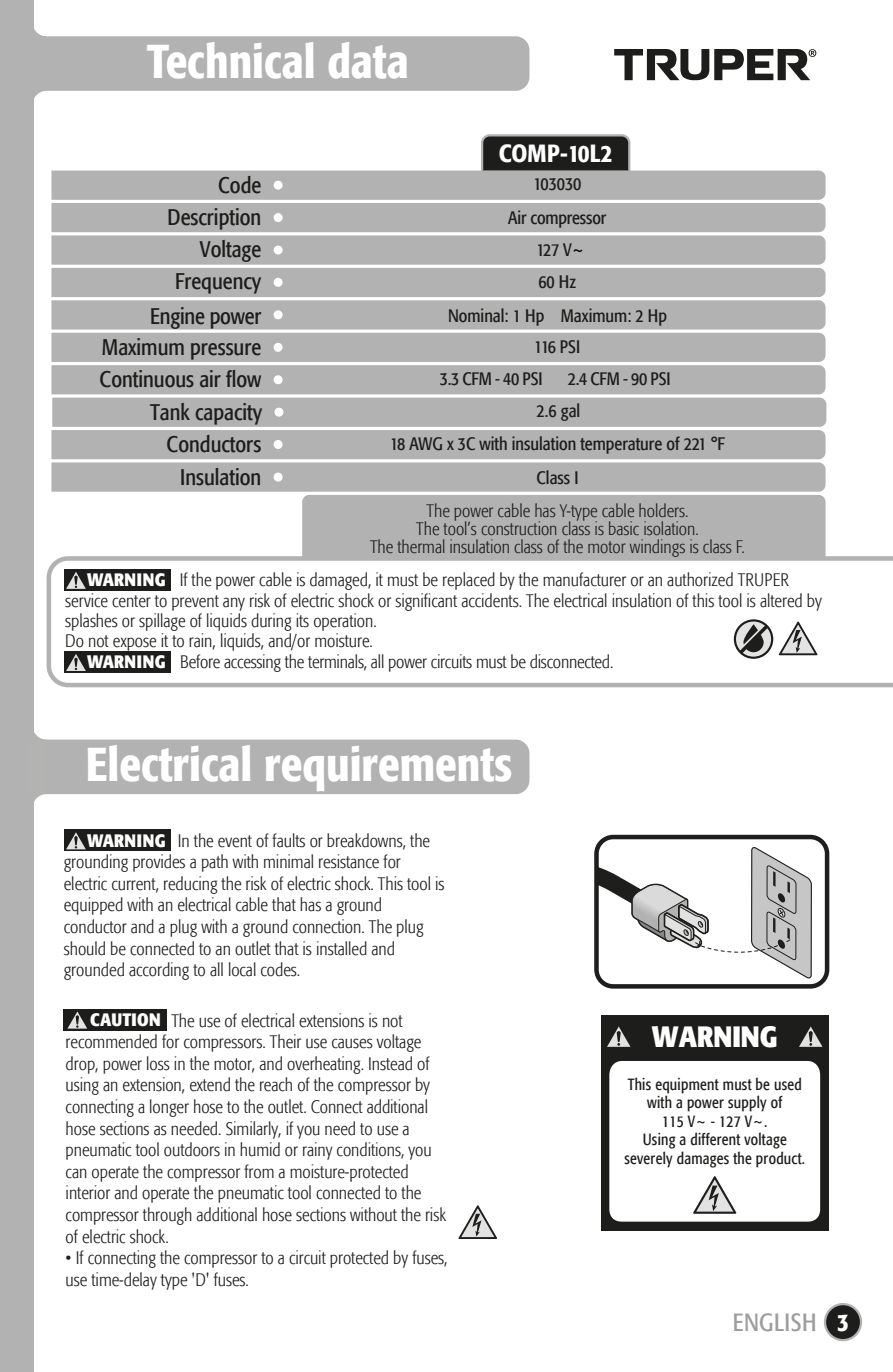
<style>
.page{position:relative;width:893px;height:1372px;background:#fff}
.page>*{position:absolute;margin:0;border:0;box-sizing:border-box;transform-origin:0 0}
.t1{font:500 condensed 47.25px "Formata";color:#fff}
.t2{font:700 condensed 29.25px "Formata";color:#fff}
.t3{font:500 condensed 24.75px "Formata";color:#fff}
.t4{font:condensed 24.75px "Formata";letter-spacing:.02em;color:#9d9d9c}
.t5{font:condensed 22.5px/31.9px "Formata";color:#1d1d1b;text-align:right}
.t6{font:300 condensed 18px/21.6px "Formata";color:#1e1e1c}
.t7{font:300 condensed 18px/18px "Formata";color:#1d1d1b;text-align:center}
.t8{font:condensed 18px "Formata";color:#1d1d1b}
.t9{font:700 condensed 18px "Formata";letter-spacing:.02em;color:#fff}
.t10{font:condensed 16.2px/18.4px "Formata";letter-spacing:.02em;color:#1e1e1c;text-align:center;scale:.95 1}
.s1{color:#010101}
.s2{font-weight:500;color:#fff}
</style>
<div class="page">
<div style="left:0;top:0;width:33px;height:1371px;background:#b3b2b2"></div>
<div style="left:33px;top:36px;width:496px;height:55px;background:#b3b2b2;border-radius:14px"></div>
<svg style="left:33px;top:22px;width:14px;height:83px"></svg>
<svg style="left:614px;top:49px;width:202px;height:31px"></svg>
<svg style="left:46px;top:556px;width:847px;height:132px"></svg>
<svg style="left:51px;top:134px;width:775px;height:424px"></svg>
<div style="left:274px;top:472px;width:9px;height:9px;background:#fff;border-radius:50%"></div>
<svg style="left:779px;top:621px;width:39px;height:34px"></svg>
<svg style="left:734px;top:619px;width:39px;height:39px"></svg>
<svg style="left:736px;top:621px;width:35px;height:35px"></svg>
<svg style="left:739px;top:624px;width:29px;height:29px"></svg>
<div style="left:33px;top:739px;width:496px;height:55px;background:#b3b2b2;border-radius:14px"></div>
<svg style="left:33px;top:725px;width:14px;height:83px"></svg>
<svg style="left:458px;top:1205px;width:39px;height:33px"></svg>
<div style="left:594px;top:834px;width:235px;height:154px;border:4px solid #1e1e1c;border-radius:17px"></div>
<svg style="left:596px;top:837px;width:216px;height:141px"></svg>
<div style="left:825px;top:1303px;width:36px;height:36px;background:#1d1d1b;border-radius:50%"></div>
<div style="left:824px;top:1302px;width:38px;height:39px;border:2px solid #b3b2b2;border-radius:50%"></div>
<div style="left:601px;top:1015px;width:227px;height:215px;background:#1d1d1b"></div>
<div style="left:609px;top:1060px;width:211px;height:161px;background:#fff;border-radius:13px"></div>
<svg style="left:693px;top:1176px;width:44px;height:37px"></svg>
<svg style="left:607px;top:1026px;width:24px;height:21px"></svg>
<svg style="left:799px;top:1026px;width:24px;height:21px"></svg>
<div style="left:64px;top:829px;width:107px;height:22px;background:#1d1d1b"></div>
<svg style="left:66px;top:832px;width:20px;height:18px"></svg>
<div style="left:64px;top:569px;width:107px;height:21px;background:#1d1d1b"></div>
<svg style="left:66px;top:572px;width:20px;height:17px"></svg>
<div style="left:64px;top:651px;width:107px;height:21px;background:#1d1d1b"></div>
<svg style="left:66px;top:654px;width:20px;height:17px"></svg>
<div style="left:64px;top:1009px;width:103px;height:21px;background:#1d1d1b"></div>
<svg style="left:67px;top:1011px;width:20px;height:18px"></svg>
<h1 class="t1" style="left:147px;top:32px;width:263px">Technical data</h1>
<p class="t5" style="left:168px;top:169px;width:95px">Code<br>Description<br>Voltage<br>Frequency</p>
<h3 class="t3" style="left:499px;top:138px;width:115px">COMP-10L2</h3>
<p class="t8" style="left:534px;top:173px;width:49px">103030</p>
<p class="t8" style="left:508px;top:207px;width:100px">Air compressor</p>
<p class="t8" style="left:536px;top:239px;width:50px">127 V<span class="s1">~</span></p>
<p class="t8" style="left:538px;top:271px;width:39px">60 Hz</p>
<p class="t5" style="left:150px;top:300px;width:113px">Engine power</p>
<p class="t8" style="left:448px;top:305px;width:221px">Nominal: 1 Hp Maximum: 2 Hp</p>
<p class="t5" style="left:102px;top:331px;width:161px">Maximum pressure</p>
<p class="t8" style="left:534px;top:336px;width:48px">116 PSI</p>
<p class="t5" style="left:100px;top:363px;width:164px">Continuous air flow<br>Tank capacity</p>
<p class="t8" style="left:440px;top:368px;width:104px">3.3 CFM - 40 PSI</p>
<p class="t8" style="left:568px;top:368px;width:104px">2.4 CFM - 90 PSI</p>
<p class="t8" style="left:536px;top:400px;width:45px">2.6 gal</p>
<p class="t5" style="left:167px;top:428px;width:96px">Conductors</p>
<p class="t8" style="left:390px;top:432px;width:336px">18 AWG x 3C with insulation temperature of 221 °F</p>
<p class="t5" style="left:180px;top:461px;width:83px">Insulation</p>
<p class="t8" style="left:536px;top:467px;width:43px">Class I</p>
<p class="t7" style="left:370px;top:501px;width:376px">The power cable has Y-type cable holders.<br>The tool’s construction class is basic isolation.<br>The thermal insulation class of the motor windings is class F.</p>
<p class="t7" style="left:180px;top:571px;width:611px">If the power cable is damaged, it must be replaced by the manufacturer or an authorized TRUPER</p>
<p class="t7" style="left:65px;top:591px;width:758px">service center to prevent any risk of electric shock or significant accidents. The electrical insulation of this tool is altered by</p>
<p class="t7" style="left:65px;top:612px;width:313px">splashes or spillage of liquids during its operation.</p>
<p class="t7" style="left:65px;top:632px;width:309px">Do not expose it to rain, liquids, and/or moisture.</p>
<p class="t7" style="left:180px;top:652px;width:435px">Before accessing the terminals, all power circuits must be disconnected.</p>
<p class="t9" style="left:87px;top:568px;width:80px">WARNING</p>
<p class="t9" style="left:87px;top:650px;width:80px">WARNING</p>
<h1 class="t1" style="left:86px;top:735px;width:428px">Electrical requirements</h1>
<p class="t6" style="left:64px;top:829px;width:382px;text-indent:114px">In the event of faults or breakdowns, the grounding provides a path with minimal resistance for electric current, reducing the risk of electric shock. This tool is equipped with an electrical cable that has a ground conductor and a plug with a ground connection. The plug should be connected to an outlet that is installed and grounded according to all local codes.</p>
<p class="t9" style="left:87px;top:829px;width:80px">WARNING</p>
<p class="t6" style="left:66px;top:1009px;width:382px;text-indent:106px">The use of electrical extensions is not recommended for compressors. Their use causes voltage drop, power loss in the motor, and overheating. Instead of using an extension, extend the reach of the compressor by connecting a longer hose to the outlet. Connect additional hose sections as needed. Similarly, if you need to use a pneumatic tool outdoors in humid or rainy conditions, you can operate the compressor from a moisture-protected interior and operate the pneumatic tool connected to the compressor through additional hose sections without the risk of electric shock.</p>
<p class="t6" style="left:66px;top:1247px;width:383px">• If connecting the compressor to a circuit protected by fuses, use time-delay type 'D' fuses.</p>
<p class="t9" style="left:90px;top:1008px;width:72px">CAUTION</p>
<h2 class="t2" style="left:652px;top:1018px;width:127px">WARNING</h2>
<p class="t10" style="left:624px;top:1074px;width:192px">This equipment must be used with a power supply of<br>115 V~ - 127 V~.<br>Using a different voltage severely damages the product.</p>
<h3 class="t4" style="left:733px;top:1307px;width:117px">ENGLISH <span class="s2">3</span></h3>
</div>
